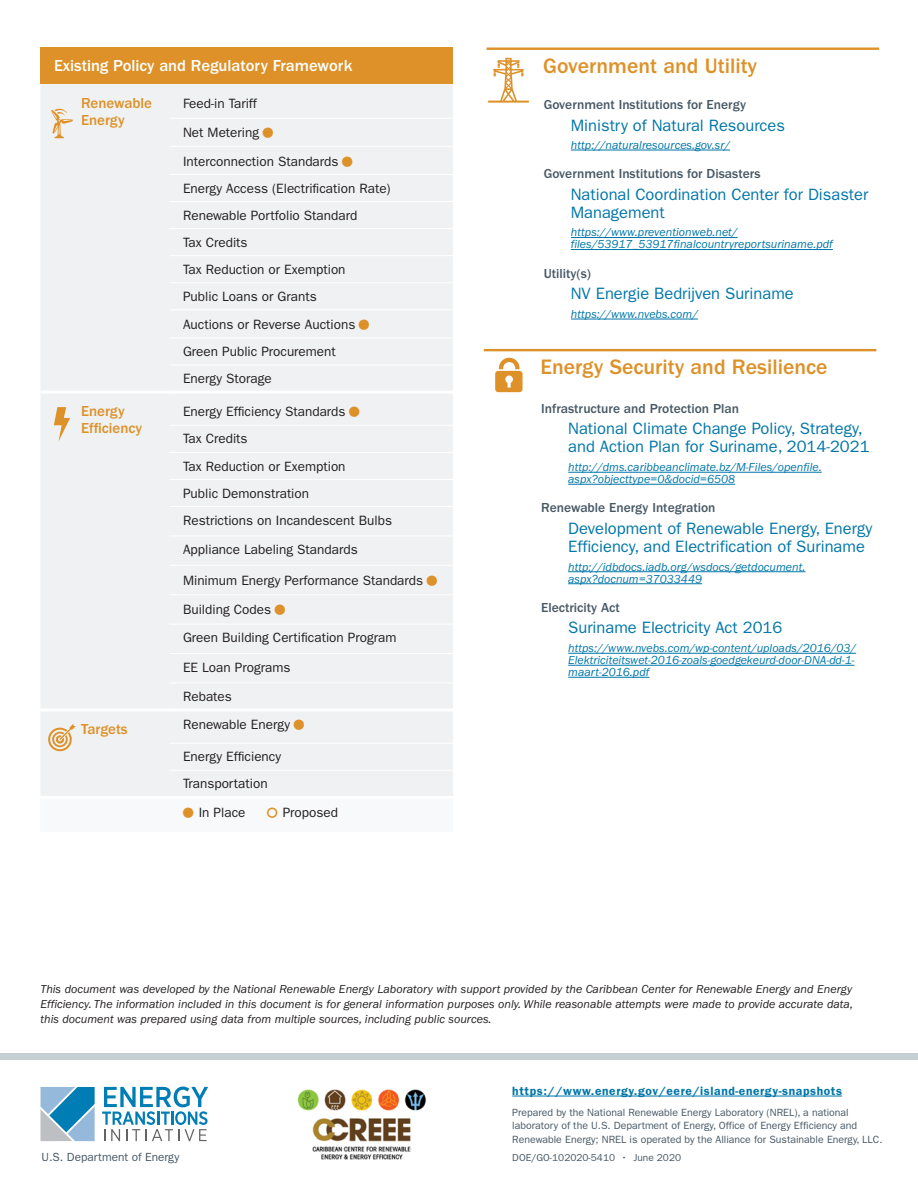
<style>
.page{position:relative;width:918px;height:1188px;background:#fff}
.page>*{position:absolute;margin:0;border:0;box-sizing:border-box;transform-origin:0 0}
.t1{font:500 21.6px "ITC Franklin Gothic Std";color:#dd9128}
.Small__s{font:16.5px/18px "ITC Franklin Gothic Std";color:#0076a9}
.table_text{font:500 16.5px "ITC Franklin Gothic Std";color:#fff}
.table_text-2{font:500 15px/17.2px "ITC Franklin Gothic Std";color:#dd9128}
.table_text-3{font:13.5px "ITC Franklin Gothic Std";color:#231f20}
.t2{font:500 13.5px "ITC Franklin Gothic Std";color:#475865}
.Small__s-2{font:italic 12px/12px "ITC Franklin Gothic Std";color:#0076a9}
.t3{font:italic 12px/15px "ITC Franklin Gothic Std";color:#231f20;text-align:justify}
.t4{font:600 12px "ITC Franklin Gothic Std";letter-spacing:.05em;color:#0076a9}
.H1_-_Energy_Snapshot{font:11.85px "ITC Franklin Gothic Std";color:#475865}
.t5{font:10.5px/13.5px "ITC Franklin Gothic Std";color:#475865}
.t6{font:10.2px "ITC Franklin Gothic Std";color:#475865}
</style>
<div class="page">
<div style="left:0;top:1053px;width:918px;height:7px;background:#c5ced3"></div>
<hr style="left:571px;top:150px;width:159px;height:1px;background:#0076a9">
<hr style="left:571px;top:237px;width:167px;height:1px;background:#0076a9">
<hr style="left:571px;top:249px;width:262px;height:1px;background:#0076a9">
<hr style="left:571px;top:319px;width:127px;height:1px;background:#0076a9">
<hr style="left:487px;top:48px;width:392px;height:2px;background:#dd9128">
<svg style="left:488px;top:58px;width:41px;height:45px"></svg>
<hr style="left:568px;top:472px;width:254px;height:1px;background:#0076a9">
<hr style="left:568px;top:484px;width:167px;height:1px;background:#0076a9">
<hr style="left:568px;top:571px;width:237px;height:1px;background:#0076a9">
<hr style="left:568px;top:583px;width:134px;height:1px;background:#0076a9">
<hr style="left:568px;top:653px;width:288px;height:1px;background:#0076a9">
<hr style="left:568px;top:665px;width:286px;height:1px;background:#0076a9">
<hr style="left:568px;top:677px;width:81px;height:1px;background:#0076a9">
<hr style="left:484px;top:349px;width:392px;height:2px;background:#dd9128">
<svg style="left:495px;top:358px;width:28px;height:34px"></svg>
<div style="left:40px;top:47px;width:413px;height:37px;background:#dd9128"></div>
<div style="left:41px;top:84px;width:412px;height:712px;background:#eff1f2"></div>
<hr style="left:170px;top:118px;width:283px;height:1px;background:#fff">
<hr style="left:170px;top:146px;width:283px;height:1px;background:#fff">
<hr style="left:170px;top:174px;width:283px;height:1px;background:#fff">
<hr style="left:170px;top:201px;width:283px;height:1px;background:#fff">
<hr style="left:170px;top:228px;width:283px;height:1px;background:#fff">
<hr style="left:170px;top:255px;width:283px;height:1px;background:#fff">
<hr style="left:170px;top:282px;width:283px;height:1px;background:#fff">
<hr style="left:170px;top:309px;width:283px;height:1px;background:#fff">
<hr style="left:170px;top:338px;width:283px;height:1px;background:#fff">
<hr style="left:170px;top:365px;width:283px;height:1px;background:#fff">
<hr style="left:170px;top:425px;width:283px;height:1px;background:#fff">
<hr style="left:170px;top:452px;width:283px;height:1px;background:#fff">
<hr style="left:170px;top:479px;width:283px;height:1px;background:#fff">
<hr style="left:170px;top:506px;width:283px;height:1px;background:#fff">
<hr style="left:170px;top:536px;width:283px;height:1px;background:#fff">
<hr style="left:170px;top:565px;width:283px;height:1px;background:#fff">
<hr style="left:170px;top:594px;width:283px;height:1px;background:#fff">
<hr style="left:170px;top:624px;width:283px;height:1px;background:#fff">
<hr style="left:170px;top:653px;width:283px;height:1px;background:#fff">
<hr style="left:170px;top:683px;width:283px;height:1px;background:#fff">
<hr style="left:170px;top:743px;width:283px;height:1px;background:#fff">
<hr style="left:40px;top:391px;width:130px;height:3px;background:#fff">
<hr style="left:170px;top:391px;width:283px;height:3px;background:#fff">
<hr style="left:40px;top:708px;width:130px;height:3px;background:#fff">
<hr style="left:170px;top:708px;width:283px;height:3px;background:#fff">
<hr style="left:170px;top:770px;width:283px;height:1px;background:#fff">
<svg style="left:48px;top:724px;width:28px;height:27px"></svg>
<svg style="left:51px;top:109px;width:22px;height:29px"></svg>
<svg style="left:54px;top:407px;width:16px;height:35px"></svg>
<hr style="left:512px;top:1096px;width:330px;height:1px;background:#0076a9">
<img style="left:297px;top:1089px;width:129px;height:71px">
<svg style="left:40px;top:1087px;width:55px;height:54px"></svg>
<svg style="left:102px;top:1087px;width:106px;height:54px"></svg>
<svg style="left:263px;top:128px;width:10px;height:10px"></svg>
<svg style="left:342px;top:156px;width:10px;height:10px"></svg>
<svg style="left:359px;top:319px;width:10px;height:11px"></svg>
<svg style="left:349px;top:406px;width:10px;height:11px"></svg>
<svg style="left:427px;top:575px;width:10px;height:10px"></svg>
<svg style="left:275px;top:604px;width:10px;height:11px"></svg>
<svg style="left:294px;top:720px;width:10px;height:10px"></svg>
<p class="table_text" style="left:54px;top:57px;width:300px">Existing Policy and Regulatory Framework</p>
<p class="table_text-2" style="left:81px;top:95px;width:73px">Renewable</p>
<p class="table_text-2" style="left:81px;top:112px;width:45px">Energy</p>
<p class="table_text-3" style="left:183px;top:96px;width:75px">Feed-in Tariff</p>
<p class="table_text-3" style="left:183px;top:125px;width:78px">Net Metering</p>
<p class="table_text-3" style="left:183px;top:153px;width:157px">Interconnection Standards</p>
<p class="table_text-3" style="left:183px;top:180px;width:209px">Energy Access (Electrification Rate)</p>
<p class="table_text-3" style="left:183px;top:207px;width:176px">Renewable Portfolio Standard</p>
<p class="table_text-3" style="left:183px;top:234px;width:66px">Tax Credits</p>
<p class="table_text-3" style="left:183px;top:262px;width:164px">Tax Reduction or Exemption</p>
<p class="table_text-3" style="left:183px;top:289px;width:135px">Public Loans or Grants</p>
<p class="table_text-3" style="left:183px;top:317px;width:174px">Auctions or Reverse Auctions</p>
<p class="table_text-3" style="left:183px;top:344px;width:154px">Green Public Procurement</p>
<p class="table_text-3" style="left:183px;top:371px;width:90px">Energy Storage</p>
<p class="table_text-2" style="left:81px;top:402px;width:63px">Energy<br>Efficiency</p>
<p class="table_text-3" style="left:183px;top:404px;width:164px">Energy Efficiency Standards</p>
<p class="table_text-3" style="left:183px;top:431px;width:66px">Tax Credits</p>
<p class="table_text-3" style="left:183px;top:458px;width:164px">Tax Reduction or Exemption</p>
<p class="table_text-3" style="left:183px;top:485px;width:128px">Public Demonstration</p>
<p class="table_text-3" style="left:183px;top:512px;width:210px">Restrictions on Incandescent Bulbs</p>
<p class="table_text-3" style="left:183px;top:542px;width:176px">Appliance Labeling Standards</p>
<p class="table_text-3" style="left:183px;top:572px;width:242px">Minimum Energy Performance Standards</p>
<p class="table_text-3" style="left:183px;top:602px;width:90px">Building Codes</p>
<p class="table_text-3" style="left:183px;top:630px;width:215px">Green Building Certification Program</p>
<p class="table_text-3" style="left:183px;top:659px;width:109px">EE Loan Programs</p>
<p class="table_text-3" style="left:183px;top:689px;width:50px">Rebates</p>
<p class="table_text-2" style="left:81px;top:720px;width:48px">Targets</p>
<p class="table_text-3" style="left:183px;top:717px;width:109px">Renewable Energy</p>
<p class="table_text-3" style="left:183px;top:749px;width:100px">Energy Efficiency</p>
<p class="table_text-3" style="left:183px;top:776px;width:86px">Transportation</p>
<p class="table_text-3" style="left:199px;top:804px;width:48px">In Place</p>
<p class="table_text-3" style="left:283px;top:804px;width:57px">Proposed</p>
<p class="t1" style="left:543px;top:54px;width:216px">Government and Utility</p>
<h3 class="t2" style="left:544px;top:97px;width:204px">Government Institutions for Energy</h3>
<p class="Small__s" style="left:571px;top:116px;width:216px">Ministry of Natural Resources</p>
<p class="Small__s-2" style="left:571px;top:139px;width:161px">http://naturalresources.gov.sr/</p>
<h3 class="t2" style="left:544px;top:166px;width:218px">Government Institutions for Disasters</h3>
<p class="Small__s" style="left:571px;top:185px;width:299px">National Coordination Center for Disaster<br>Management</p>
<p class="Small__s-2" style="left:571px;top:227px;width:263px">https://www.preventionweb.net/ files/53917_53917finalcountryreportsuriname.pdf</p>
<h3 class="t2" style="left:544px;top:266px;width:49px">Utility(s)</h3>
<p class="Small__s" style="left:571px;top:285px;width:225px">NV Energie Bedrijven Suriname</p>
<p class="Small__s-2" style="left:571px;top:308px;width:128px">https://www.nvebs.com/</p>
<p class="t1" style="left:540px;top:355px;width:289px">Energy Security and Resilience</p>
<h3 class="t2" style="left:541px;top:401px;width:199px">Infrastructure and Protection Plan</h3>
<p class="Small__s" style="left:568px;top:420px;width:303px">National Climate Change Policy, Strategy, and Action Plan for Suriname, 2014-2021</p>
<p class="Small__s-2" style="left:568px;top:461px;width:255px">http://dms.caribbeanclimate.bz/M-Files/openfile. aspx?objecttype=0&amp;docid=6508</p>
<h3 class="t2" style="left:541px;top:500px;width:176px">Renewable Energy Integration</h3>
<p class="Small__s" style="left:568px;top:519px;width:306px">Development of Renewable Energy, Energy<br>Efficiency, and Electrification of Suriname</p>
<p class="Small__s-2" style="left:568px;top:561px;width:239px">http://idbdocs.iadb.org/wsdocs/getdocument. aspx?docnum=37033449</p>
<h3 class="t2" style="left:541px;top:600px;width:80px">Electricity Act</h3>
<p class="Small__s" style="left:568px;top:619px;width:216px">Suriname Electricity Act 2016</p>
<p class="Small__s-2" style="left:568px;top:642px;width:289px">https://www.nvebs.com/wp-content/uploads/2016/03/<br>Elektriciteitswet-2016-zoals-goedgekeurd-door-DNA-dd-1- maart-2016.pdf</p>
<p class="t3" style="left:40px;top:982px;width:814px">This document was developed by the National Renewable Energy Laboratory with support provided by the Caribbean Center for Renewable Energy and Energy Efficiency. The information included in this document is for general information purposes only. While reasonable attempts were made to provide accurate data, this document was prepared using data from multiple sources, including public sources.</p>
<p class="t4" style="left:512px;top:1084px;width:331px">https://www.energy.gov/eere/island-energy-snapshots</p>
<p class="t5" style="left:512px;top:1105px;width:372px">Prepared by the National Renewable Energy Laboratory (NREL), a national laboratory of the U.S. Department of Energy, Office of Energy Efficiency and<br>Renewable Energy; NREL is operated by the Alliance for Sustainable Energy, LLC.</p>
<p class="H1_-_Energy_Snapshot" style="left:41px;top:1150px;width:139px">U.S. Department of Energy</p>
<p class="t6" style="left:512px;top:1152px;width:170px">DOE/GO-102020-5410 • June 2020</p>
</div>
